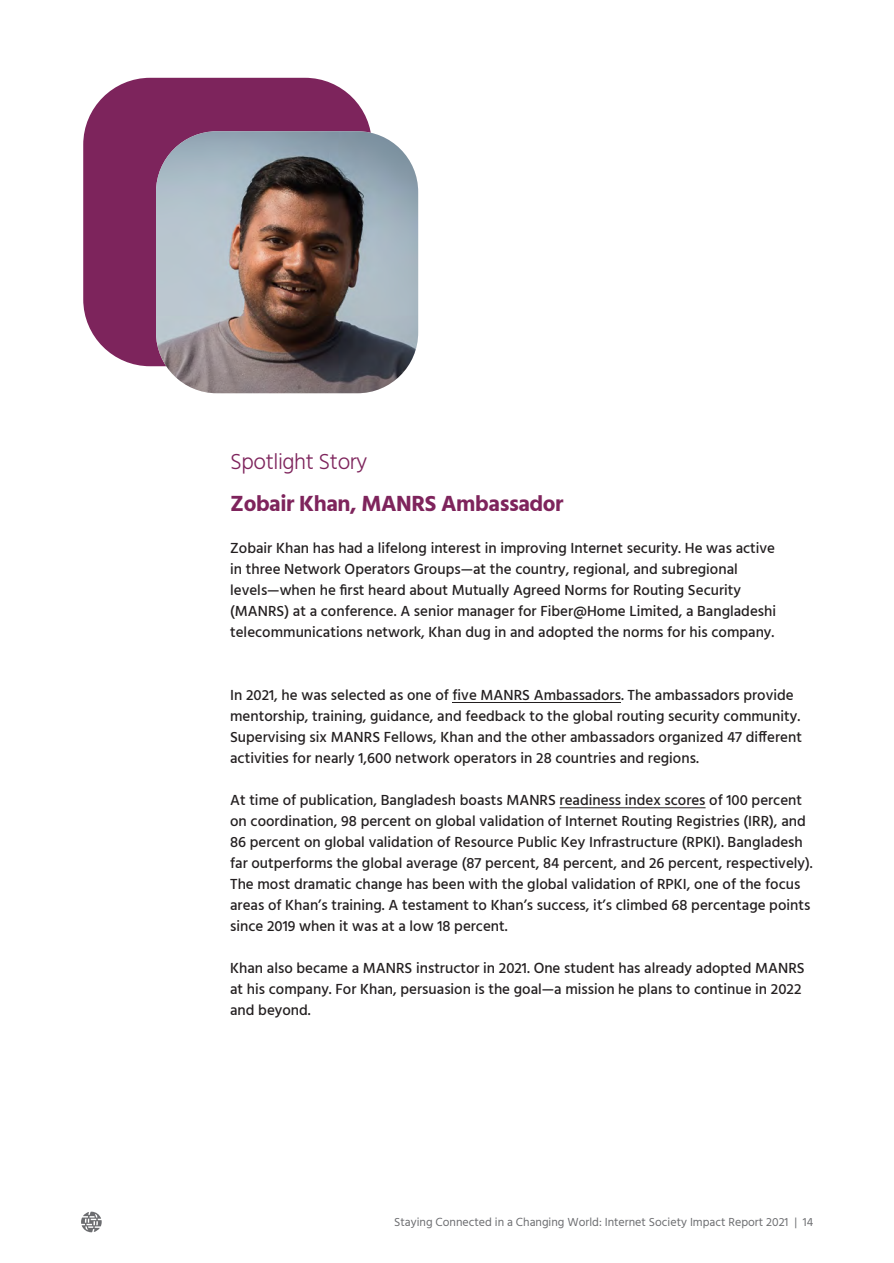
<style>
.page{position:relative;width:894px;height:1263px;background:#fff}
.page>*{position:absolute;margin:0;border:0;box-sizing:border-box;transform-origin:0 0}
.t1{font:700 22.5px/42px "Hind";letter-spacing:-.02em;color:#7e245c}
.t2{font:500 15px/21px "Hind";color:#231f20}
.t3{font:12px "Hind";color:#6c6d70}
.s1{font-weight:300}
</style>
<div class="page">
<svg style="left:81px;top:1211px;width:21px;height:21px"></svg>
<div style="left:83px;top:78px;width:289px;height:288px;background:#7d245c;border-radius:67px"></div>
<img style="left:156px;top:131px;width:262px;height:262px">
<hr style="left:452px;top:702px;width:168px;height:1px;background:#231f20">
<hr style="left:559px;top:807px;width:146px;height:1px;background:#231f20">
<p class="t1" style="left:230px;top:440px;width:335px"><span class="s1">Spotlight Story<br></span>Zobair Khan, MANRS Ambassador</p>
<p class="t2" style="left:230px;top:538px;width:547px">Zobair Khan has had a lifelong interest in improving Internet security. He was active in three Network Operators Groups—at the country, regional, and subregional levels—when he first heard about Mutually Agreed Norms for Routing Security (MANRS) at a conference. A senior manager for Fiber@Home Limited, a Bangladeshi telecommunications network, Khan dug in and adopted the norms for his company.</p>
<p class="t2" style="left:230px;top:685px;width:573px">In 2021, he was selected as one of five MANRS Ambassadors. The ambassadors provide mentorship, training, guidance, and feedback to the global routing security community.<br>Supervising six MANRS Fellows, Khan and the other ambassadors organized 47 different activities for nearly 1,600 network operators in 28 countries and regions.</p>
<p class="t2" style="left:230px;top:790px;width:584px">At time of publication, Bangladesh boasts MANRS readiness index scores of 100 percent on coordination, 98 percent on global validation of Internet Routing Registries (IRR), and 86 percent on global validation of Resource Public Key Infrastructure (RPKI). Bangladesh far outperforms the global average (87 percent, 84 percent, and 26 percent, respectively).<br>The most dramatic change has been with the global validation of RPKI, one of the focus areas of Khan’s training. A testament to Khan’s success, it’s climbed 68 percentage points since 2019 when it was at a low 18 percent.</p>
<p class="t2" style="left:230px;top:958px;width:575px">Khan also became a MANRS instructor in 2021. One student has already adopted MANRS at his company. For Khan, persuasion is the goal—a mission he plans to continue in 2022 and beyond.</p>
<p class="t3" style="left:394px;top:1213px;width:420px">Staying Connected in a Changing World: Internet Society Impact Report 2021 | 14</p>
</div>
